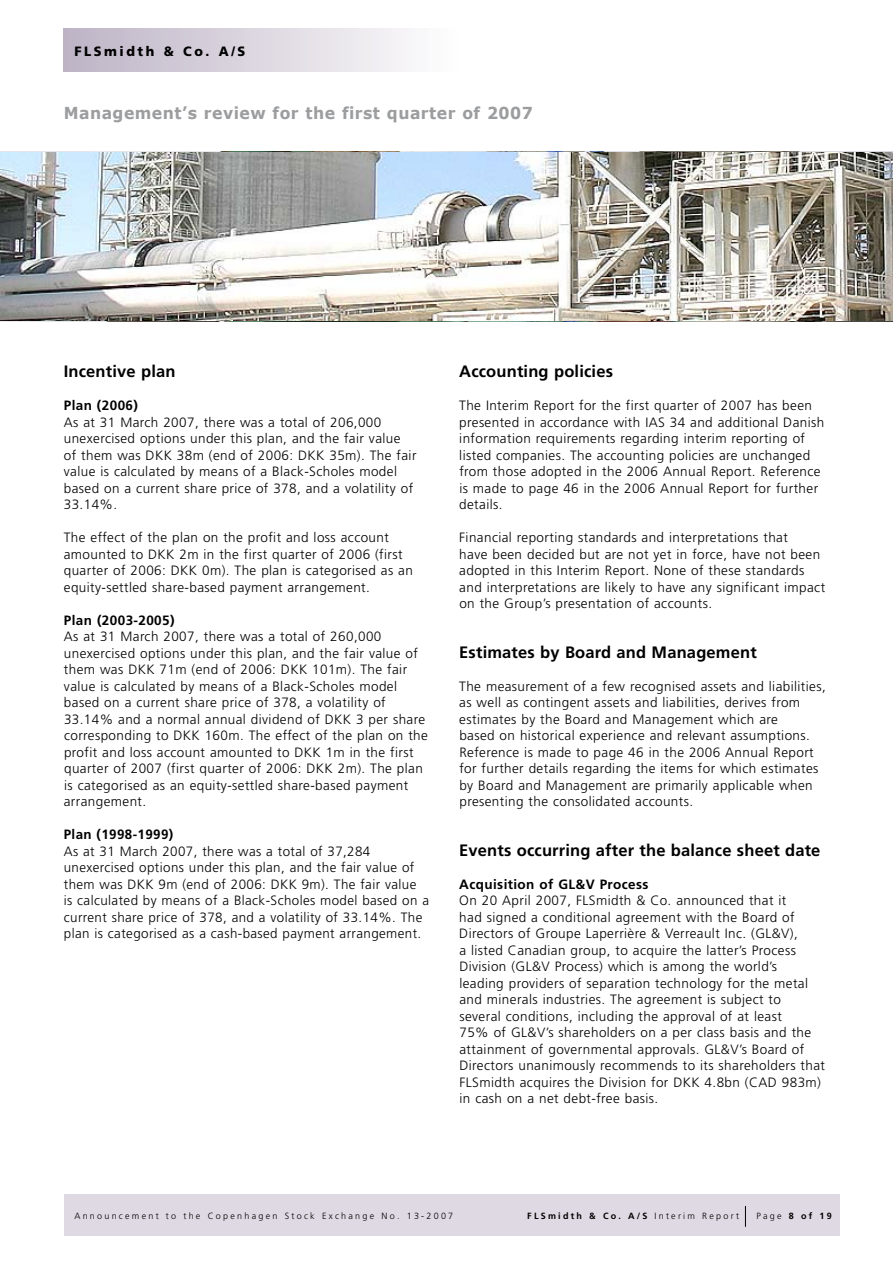
<style>
.page{position:relative;width:893px;height:1263px;background:#fff}
.page>*{position:absolute;margin:0;border:0;box-sizing:border-box;transform-origin:0 0}
.t1{font:700 16.5px "Frutiger";letter-spacing:.01em;color:#000}
.t2{font:700 16.5px "Verdana";letter-spacing:.03em;color:#9c9d9f;scale:.95 1}
.t3{font:300 13.5px/16.5px "Frutiger";letter-spacing:.03em;color:#000}
.t4{font:700 13.5px "Frutiger";letter-spacing:.03em;color:#000}
.t5{font:900 13.5px "Frutiger";letter-spacing:.2em;color:#000;scale:.95 1}
.t6{font:300 9px "Frutiger";letter-spacing:.25em;color:#000}
.t7{font:700 9px "Frutiger";letter-spacing:.25em;color:#000}
.s1{font-weight:300}
</style>
<div class="page">
<div style="left:64px;top:1194px;width:775px;height:41px;background:#ded9e2"></div>
<div style="left:64px;top:29px;width:395px;height:42px;background:linear-gradient(to right,#bdb3c5,#fefefe)"></div>
<svg style="left:745px;top:1206px;width:1px;height:21px"></svg>
<img style="left:0;top:152px;width:892px;height:169px">
<p class="t5" style="left:74px;top:43px;width:181px">FLSmidth &amp; Co. A/S</p>
<p class="t2" style="left:64px;top:102px;width:495px">Management’s review for the first quarter of 2007</p>
<p class="t1" style="left:64px;top:362px;width:113px">Incentive plan</p>
<p class="t4" style="left:64px;top:397px;width:76px">Plan (2006)</p>
<p class="t3" style="left:64px;top:414px;width:354px">As at 31 March 2007, there was a total of 206,000 unexercised options under this plan, and the fair value<br>of them was DKK 38m (end of 2006: DKK 35m). The fair value is calculated by means of a Black-Scholes model based on a current share price of 378, and a volatility of 33.14%.</p>
<p class="t3" style="left:64px;top:529px;width:351px">The effect of the plan on the profit and loss account amounted to DKK 2m in the first quarter of 2006 (first quarter of 2006: DKK 0m). The plan is categorised as an equity-settled share-based payment arrangement.</p>
<p class="t4" style="left:64px;top:612px;width:112px">Plan (2003-2005)</p>
<p class="t3" style="left:64px;top:628px;width:366px">As at 31 March 2007, there was a total of 260,000 unexercised options under this plan, and the fair value of them was DKK 71m (end of 2006: DKK 101m). The fair value is calculated by means of a Black-Scholes model based on a current share price of 378, a volatility of 33.14% and a normal annual dividend of DKK 3 per share corresponding to DKK 160m. The effect of the plan on the profit and loss account amounted to DKK 1m in the first quarter of 2007 (first quarter of 2006: DKK 2m). The plan is categorised as an equity-settled share-based payment arrangement.</p>
<p class="t4" style="left:64px;top:826px;width:111px">Plan (1 998-1 999)</p>
<p class="t3" style="left:64px;top:843px;width:367px">As at 31 March 2007, there was a total of 37,284 unexercised options under this plan, and the fair value of them was DKK 9m (end of 2006: DKK 9m). The fair value<br>is calculated by means of a Black-Scholes model based on a current share price of 378, and a volatility of 33.14%. The plan is categorised as a cash-based payment arrangement.</p>
<p class="t1" style="left:459px;top:362px;width:155px">Accounting policies</p>
<p class="t3" style="left:459px;top:397px;width:367px">The Interim Report for the first quarter of 2007 has been presented in accordance with IAS 34 and additional Danish information requirements regarding interim reporting of listed companies. The accounting policies are unchanged from those adopted in the 2006 Annual Report. Reference is made to page 46 in the 2006 Annual Report for further details.</p>
<p class="t3" style="left:459px;top:529px;width:367px">Financial reporting standards and interpretations that<br>have been decided but are not yet in force, have not been adopted in this Interim Report. None of these standards and interpretations are likely to have any significant impact on the Group’s presentation of accounts.</p>
<p class="t1" style="left:459px;top:642px;width:299px">Estimates by Board and Management</p>
<p class="t3" style="left:459px;top:678px;width:368px">The measurement of a few recognised assets and liabilities, as well as contingent assets and liabilities, derives from estimates by the Board and Management which are<br>based on historical experience and relevant assumptions.<br>Reference is made to page 46 in the 2006 Annual Report for further details regarding the items for which estimates by Board and Management are primarily applicable when presenting the consolidated accounts.</p>
<p class="t1" style="left:459px;top:840px;width:363px">Events occurring after the balance sheet date</p>
<p class="t4" style="left:459px;top:876px;width:191px">Acquisition of GL&amp;V Process</p>
<p class="t3" style="left:459px;top:892px;width:367px">On 20 April 2007, FLSmidth &amp; Co. announced that it<br>had signed a conditional agreement with the Board of Directors of Groupe Laperrière &amp; Verreault Inc. (GL&amp;V),<br>a listed Canadian group, to acquire the latter’s Process Division (GL&amp;V Process) which is among the world’s<br>leading providers of separation technology for the metal and minerals industries. The agreement is subject to several conditions, including the approval of at least<br>75% of GL&amp;V’s shareholders on a per class basis and the attainment of governmental approvals. GL&amp;V’s Board of Directors unanimously recommends to its shareholders that FLSmidth acquires the Division for DKK 4.8bn (CAD 983m) in cash on a net debt-free basis.</p>
<p class="t6" style="left:74px;top:1211px;width:380px">Announcement to the Copenhagen Stock Exchange No. 13-2007</p>
<p class="t7" style="left:527px;top:1210px;width:213px">FLSmidth &amp; Co. A/S <span class="s1">Interim Report</span></p>
<p class="t6" style="left:756px;top:1211px;width:27px">Page</p>
<p class="t7" style="left:801px;top:1210px;width:32px">of 19</p>
</div>
